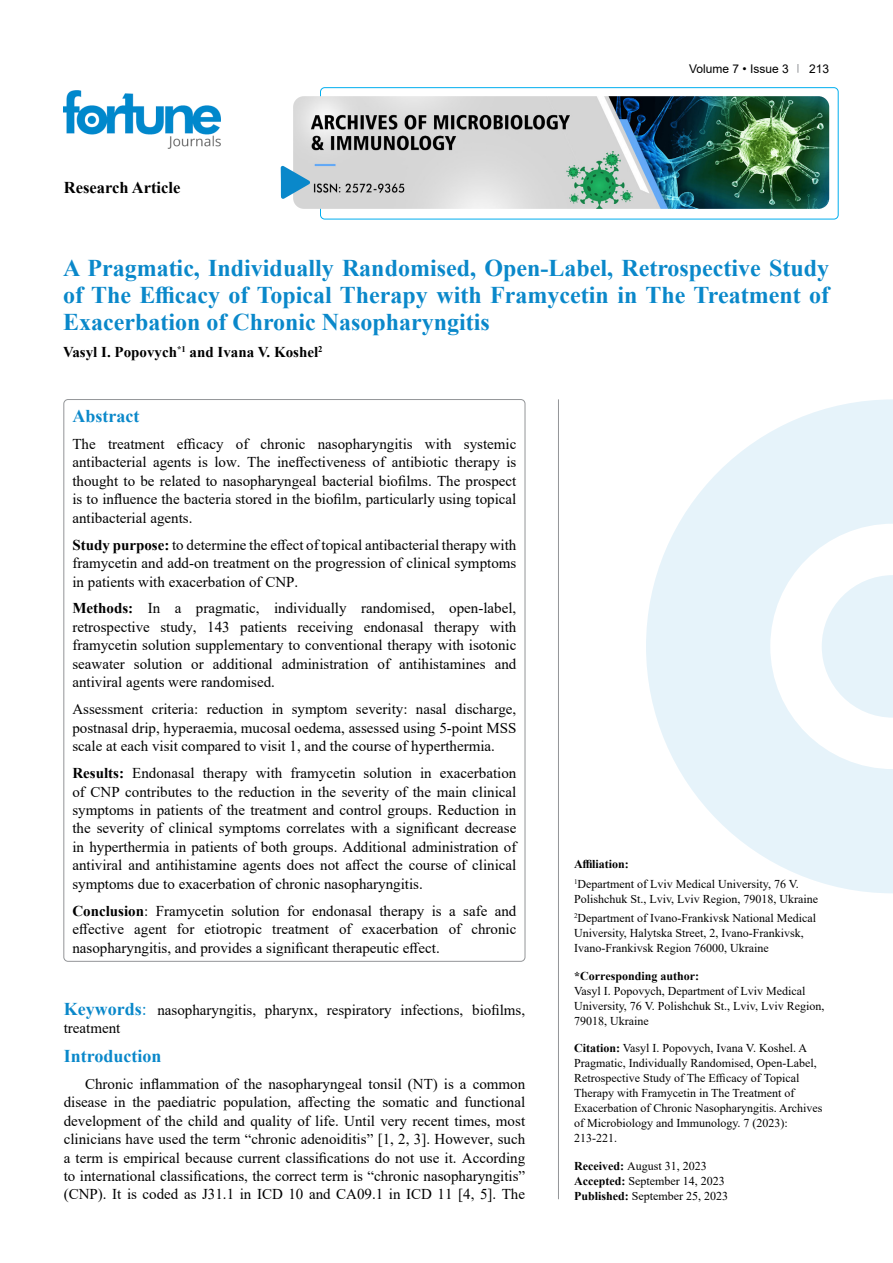
<style>
.page{position:relative;width:893px;height:1263px;background:#fff}
.page>*{position:absolute;margin:0;border:0;box-sizing:border-box;transform-origin:0 0}
.t1{font:700 24px/27px "Times New Roman";color:#0a88ca;text-align:justify}
.t2{font:700 18px "Times New Roman";color:#0a88ca}
.t3{font:700 16.5px "Times New Roman";color:#000}
.t4{font:15px/18.5px "Times New Roman";color:#000;text-align:justify}
.t5{font:700 15px "Times New Roman";color:#000}
.t6{font:12px/15px "Times New Roman";color:#000}
.t7{font:700 12px "Times New Roman";color:#000}
.t8{font:12px "Arial";color:#000}
.s1{font-weight:700}
.s2{font-weight:700;font-size:18px;color:#0a88ca}
.s3{font-size:18px;color:#0a88ca}
</style>
<div class="page">
<div style="left:320px;top:87px;width:518px;height:132px;border:1px solid #00aeef;border-radius:4px"></div>
<img style="left:64px;top:90px;width:157px;height:59px">
<img style="left:293px;top:96px;width:536px;height:113px">
<svg style="left:281px;top:166px;width:29px;height:33px"></svg>
<hr style="left:558px;top:399px;width:1px;height:800px;background:#939598">
<svg style="left:646px;top:399px;width:247px;height:494px;fill:#e6f3fa"></svg>
<svg style="left:822px;top:575px;width:71px;height:143px"></svg>
<p class="t3" style="left:64px;top:175px;width:118px">Research Article</p>
<p class="t8" style="left:689px;top:60px;width:101px">Volume 7 • Issue 3</p>
<p class="t8" style="left:809px;top:60px;width:22px">213</p>
<h1 class="t1" style="left:63px;top:254px;width:768px">A Pragmatic, Individually Randomised, Open-Label, Retrospective Study of The Efficacy of Topical Therapy with Framycetin in The Treatment of Exacerbation of Chronic Nasopharyngitis</h1>
<p class="t5" style="left:63px;top:341px;width:261px">Vasyl I. Popovych<sup>*1</sup> and Ivana V. Koshel<sup>2</sup></p>
<p class="t2" style="left:72px;top:403px;width:68px">Abstract</p>
<p class="t4" style="left:72px;top:434px;width:445px">The treatment efficacy of chronic nasopharyngitis with systemic antibacterial agents is low. The ineffectiveness of antibiotic therapy is thought to be related to nasopharyngeal bacterial biofilms. The prospect is to influence the bacteria stored in the biofilm, particularly using topical antibacterial agents.</p>
<p class="t4" style="left:72px;top:535px;width:445px"><span class="s1">Study purpose:</span> to determine the effect of topical antibacterial therapy with framycetin and add-on treatment on the progression of clinical symptoms in patients with exacerbation of CNP.</p>
<p class="t4" style="left:72px;top:599px;width:445px"><span class="s1">Methods:</span> In a pragmatic, individually randomised, open-label, retrospective study, 143 patients receiving endonasal therapy with framycetin solution supplementary to conventional therapy with isotonic seawater solution or additional administration of antihistamines and antiviral agents were randomised.</p>
<p class="t4" style="left:72px;top:699px;width:445px">Assessment criteria: reduction in symptom severity: nasal discharge, postnasal drip, hyperaemia, mucosal oedema, assessed using 5-point MSS scale at each visit compared to visit 1, and the course of hyperthermia.</p>
<p class="t4" style="left:72px;top:763px;width:445px"><span class="s1">Results:</span> Endonasal therapy with framycetin solution in exacerbation of CNP contributes to the reduction in the severity of the main clinical symptoms in patients of the treatment and control groups. Reduction in the severity of clinical symptoms correlates with a significant decrease in hyperthermia in patients of both groups. Additional administration of antiviral and antihistamine agents does not affect the course of clinical symptoms due to exacerbation of chronic nasopharyngitis.</p>
<p class="t4" style="left:72px;top:901px;width:445px"><span class="s1">Conclusion</span>: Framycetin solution for endonasal therapy is a safe and effective agent for etiotropic treatment of exacerbation of chronic nasopharyngitis, and provides a significant therapeutic effect.</p>
<p class="t4" style="left:64px;top:1000px;width:463px"><span class="s2">Keywords</span><span class="s3">:</span> nasopharyngitis, pharynx, respiratory infections, biofilms, treatment</p>
<p class="t2" style="left:64px;top:1043px;width:99px">Introduction</p>
<p class="t4" style="left:64px;top:1074px;width:463px;text-indent:21px">Chronic inflammation of the nasopharyngeal tonsil (NT) is a common disease in the paediatric population, affecting the somatic and functional development of the child and quality of life. Until very recent times, most clinicians have used the term “chronic adenoiditis” [1, 2, 3]. However, such a term is empirical because current classifications do not use it. According to international classifications, the correct term is “chronic nasopharyngitis” (CNP). It is coded as J31.1 in ICD 10 and CA09.1 in ICD 11 [4, 5]. The</p>
<p class="t6" style="left:574px;top:854px;width:226px;line-height:19.2px"><span class="s1">Affiliation:<br></span><sup>1</sup>Department of Lviv Medical University, 76 V.</p>
<p class="t6" style="left:574px;top:889px;width:246px;line-height:19.2px">Polishchuk St., Lviv, Lviv Region, 79018, Ukraine<br><sup>2</sup>Department of Ivano-Frankivsk National Medical</p>
<p class="t6" style="left:574px;top:925px;width:231px">University, Halytska Street, 2, Ivano-Frankivsk,<br>Ivano-Frankivsk Region 76000, Ukraine</p>
<p class="t7" style="left:574px;top:967px;width:127px">*Corresponding author:</p>
<p class="t6" style="left:574px;top:983px;width:252px">Vasyl I. Popovych, Department of Lviv Medical<br>University, 76 V. Polishchuk St., Lviv, Lviv Region,<br>79018, Ukraine</p>
<p class="t6" style="left:574px;top:1040px;width:250px"><span class="s1">Citation:</span> Vasyl I. Popovych, Ivana V. Koshel. A Pragmatic, Individually Randomised, Open-Label, Retrospective Study of The Efficacy of Topical Therapy with Framycetin in The Treatment of Exacerbation of Chronic Nasopharyngitis. Archives of Microbiology and Immunology. 7 (2023):<br>213-221.</p>
<p class="t6" style="left:574px;top:1158px;width:156px"><span class="s1">Received:</span> August 31, 2023<br><span class="s1">Accepted:</span> September 14, 2023<br><span class="s1">Published:</span> September 25, 2023</p>
</div>
